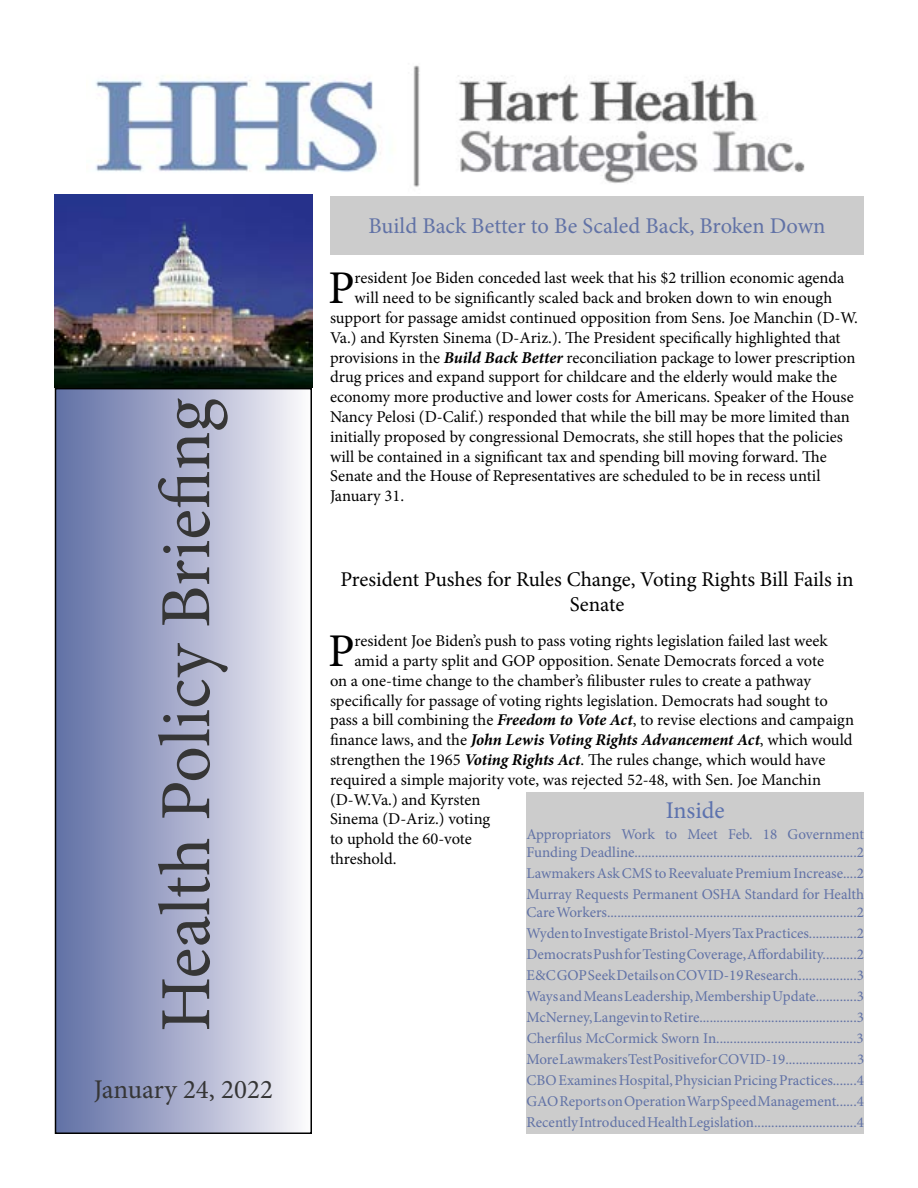
<style>
.page{position:relative;width:918px;height:1188px;background:#fff}
.page>*{position:absolute;margin:0;border:0;box-sizing:border-box;transform-origin:0 0}
.t1{font:72px "Minion Pro";color:#363636}
.t2{font:46.95px "Minion Pro";color:#000}
.t3{font:27px "Minion Pro";color:#363636}
.t4{font:24px "Minion Pro";color:#5c72ae}
.t5{font:22.5px "Minion Pro";color:#6172a6}
.t6{font:21px/25.2px "Minion Pro";letter-spacing:-.005em;color:#000;text-align:center}
.t7{font:16.5px "Minion Pro";color:#000}
.t8{font:italic 700 16.5px "Minion Pro";letter-spacing:-.005em;color:#000}
.t9{font:15px/21px "Minion Pro";letter-spacing:-.005em;color:#6172a6}
.s1{font-weight:700;font-style:italic}
.s2{font-weight:400;font-style:normal}
</style>
<div class="page">
<div style="left:56px;top:389px;width:255px;height:744px;background:linear-gradient(to right,#5e6da4,#faf8fb)"></div>
<div style="left:55px;top:388px;width:257px;height:746px;border:2px solid #000"></div>
<div style="left:526px;top:793px;width:338px;height:341px;background:#ccc"></div>
<img style="left:95px;top:65px;width:710px;height:122px">
<div style="left:330px;top:196px;width:534px;height:58px;background:#ccc"></div>
<img style="left:54px;top:194px;width:258px;height:194px">
<h1 class="t1" style="left:138px;top:1032px;width:635px;rotate:-90deg">Health Policy Briefing</h1>
<h3 class="t3" style="left:94px;top:1071px;width:181px">January 24, 2022</h3>
<h3 class="t5" style="left:368px;top:211px;width:459px">Build Back Better to Be Scaled Back, Broken Down</h3>
<h2 class="t2" style="left:328px;top:257px;width:28px">P</h2>
<p class="t7" style="left:355px;top:267px;width:492px">resident Joe Biden conceded last week that his $2 trillion economic agenda</p>
<p class="t7" style="left:355px;top:287px;width:479px">will need to be significantly scaled back and broken down to win enough</p>
<p class="t7" style="left:330px;top:307px;width:529px">support for passage amidst continued opposition from Sens. Joe Manchin (D-W.</p>
<p class="t7" style="left:330px;top:327px;width:512px">Va.) and Kyrsten Sinema (D-Ariz.). The President specifically highlighted that</p>
<p class="t7" style="left:330px;top:346px;width:527px">provisions in the <span class="s1">Build Back Better</span> reconciliation package to lower prescription</p>
<p class="t7" style="left:330px;top:366px;width:509px">drug prices and expand support for childcare and the elderly would make the</p>
<p class="t7" style="left:330px;top:386px;width:525px">economy more productive and lower costs for Americans. Speaker of the House</p>
<p class="t7" style="left:330px;top:406px;width:521px">Nancy Pelosi (D-Calif.) responded that while the bill may be more limited than</p>
<p class="t7" style="left:330px;top:426px;width:515px">initially proposed by congressional Democrats, she still hopes that the policies</p>
<p class="t7" style="left:330px;top:445px;width:498px">will be contained in a significant tax and spending bill moving forward. The</p>
<p class="t7" style="left:330px;top:465px;width:492px">Senate and the House of Representatives are scheduled to be in recess until</p>
<p class="t7" style="left:330px;top:485px;width:76px">January 31.</p>
<p class="t6" style="left:340px;top:567px;width:515px">President Pushes for Rules Change, Voting Rights Bill Fails in<br>Senate</p>
<h2 class="t2" style="left:328px;top:620px;width:28px">P</h2>
<p class="t7" style="left:355px;top:630px;width:475px">resident Joe Biden’s push to pass voting rights legislation failed last week</p>
<p class="t7" style="left:355px;top:650px;width:471px">amid a party split and GOP opposition. Senate Democrats forced a vote</p>
<p class="t7" style="left:330px;top:670px;width:482px">on a one-time change to the chamber’s filibuster rules to create a pathway</p>
<p class="t7" style="left:330px;top:689px;width:499px">specifically for passage of voting rights legislation. Democrats had sought to</p>
<p class="t7" style="left:330px;top:709px;width:526px">pass a bill combining the <span class="s1">Freedom to Vote Act</span>, to revise elections and campaign</p>
<p class="t8" style="left:330px;top:728px;width:524px"><span class="s2">finance laws, and the</span> John Lewis Voting Rights Advancement Act<span class="s2">, which would</span></p>
<p class="t7" style="left:330px;top:749px;width:497px">strengthen the 1965 <span class="s1">Voting Rights Act</span>. The rules change, which would have</p>
<p class="t7" style="left:330px;top:769px;width:493px">required a simple majority vote, was rejected 52-48, with Sen. Joe Manchin</p>
<p class="t7" style="left:330px;top:788px;width:152px">(D-W.Va.) and Kyrsten</p>
<p class="t7" style="left:330px;top:808px;width:162px">Sinema (D-Ariz.) voting</p>
<p class="t7" style="left:330px;top:828px;width:143px">to uphold the 60-vote</p>
<p class="t7" style="left:330px;top:848px;width:68px">threshold.</p>
<h3 class="t4" style="left:666px;top:794px;width:60px">Inside</h3>
<p class="t9" style="left:526px;top:825px;width:339px;line-height:18px">Appropriators Work to Meet Feb. 18 Government<br>Funding Deadline.................................................................2</p>
<p class="t9" style="left:526px;top:862px;width:339px">Lawmakers Ask CMS to Reevaluate Premium Increase....2<br>Murray Requests Permanent OSHA Standard for Health</p>
<p class="t9" style="left:526px;top:901px;width:339px;text-align:justify">Care Workers.........................................................................2<br>Wyden to Investigate Bristol-Myers Tax Practices..............2<br>Democrats Push for Testing Coverage, Affordability..........2<br>E&amp;C GOP Seek Details on COVID-19 Research.................3<br>Ways and Means Leadership, Membership Update............3<br>McNerney, Langevin to Retire..............................................3<br>Cherfilus McCormick Sworn In.........................................3<br>More Lawmakers Test Positive for COVID-19.....................3<br>CBO Examines Hospital, Physician Pricing Practices.......4<br>GAO Reports on Operation Warp Speed Management......4<br>Recently Introduced Health Legislation..............................4</p>
</div>
